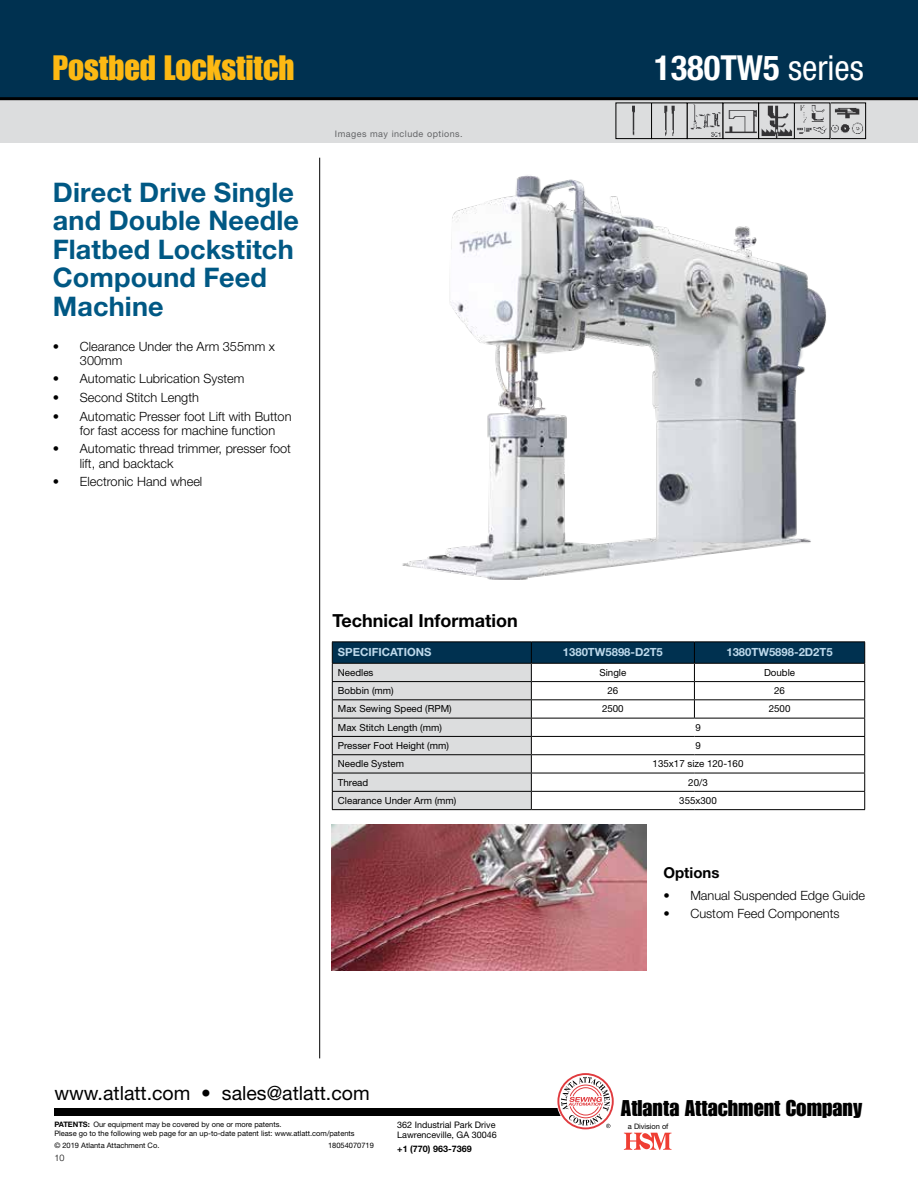
<style>
.page{position:relative;width:918px;height:1188px;background:#fff}
.page>*{position:absolute;margin:0;border:0;box-sizing:border-box;transform-origin:0 0}
.t1{font:34.5px "Impact LT Std";color:#fdb913}
.t2{font:700 condensed 34.5px "Helvetica Neue LT Std";color:#fff}
.t3{font:700 27px/28.5px "Helvetica Neue LT Std";letter-spacing:.005em;color:#005884}
.t4{font:22.35px "Impact LT Std";color:#000}
.t5{font:19.5px "Helvetica Neue LT Std";color:#000}
.t6{font:700 18px "Helvetica Neue LT Std";color:#000}
.t7{font:700 15px "Helvetica Neue LT Std";color:#000}
.t8{font:300 12.75px/14.2px "Helvetica Neue LT Std";color:#000}
.t9{font:700 11.25px "Helvetica Neue LT Std";color:#bdd9eb}
.t10{font:9.75px "Helvetica Neue LT Std";color:#000}
.t11{font:9px/10.5px "Helvetica Neue LT Std";color:#000}
.t12{font:9px "Helvetica Neue LT Std";letter-spacing:.05em;color:#636466}
.t13{font:700 9px "Helvetica Neue LT Std";color:#000}
.t14{font:300 9px "Helvetica Neue LT Std";color:#000}
.t15{font:7.5px/9px "Helvetica Neue LT Std";color:#000}
.s1{font-weight:400}
.s2{font-weight:700}
</style>
<div class="page">
<div style="left:0;top:99px;width:918px;height:44px;background:#dcddde"></div>
<div style="left:0;top:0;width:918px;height:99px;background:#003150"></div>
<div style="left:54px;top:1108px;width:511px;height:8px;background:#000"></div>
<svg style="left:557px;top:1073px;width:57px;height:56px"></svg>
<hr style="left:0;top:97px;width:918px;height:3px;background:#000">
<hr style="left:319px;top:158px;width:1px;height:900px;background:#000">
<svg style="left:624px;top:1133px;width:47px;height:17px"></svg>
<img style="left:402px;top:175px;width:424px;height:405px">
<svg style="left:332px;top:642px;width:533px;height:167px"></svg>
<hr style="left:332px;top:809px;width:199px;height:1px;background:#000">
<hr style="left:531px;top:809px;width:163px;height:1px;background:#000">
<hr style="left:694px;top:809px;width:171px;height:1px;background:#000">
<img style="left:332px;top:824px;width:315px;height:146px">
<img style="left:632px;top:105px;width:3px;height:31px">
<div style="left:616px;top:103px;width:36px;height:36px;border:1px solid #000"></div>
<div style="left:651px;top:103px;width:37px;height:36px;border:1px solid #000"></div>
<svg style="left:690px;top:105px;width:31px;height:32px"></svg>
<div style="left:687px;top:103px;width:36px;height:36px;border:1px solid #000"></div>
<svg style="left:725px;top:110px;width:32px;height:24px"></svg>
<div style="left:723px;top:103px;width:36px;height:36px;border:1px solid #000"></div>
<svg style="left:832px;top:107px;width:31px;height:27px"></svg>
<div style="left:830px;top:103px;width:36px;height:36px;border:1px solid #000"></div>
<svg style="left:797px;top:105px;width:30px;height:29px"></svg>
<div style="left:794px;top:103px;width:36px;height:36px;border:1px solid #000"></div>
<svg style="left:761px;top:105px;width:32px;height:32px"></svg>
<div style="left:758px;top:103px;width:37px;height:36px;border:1px solid #000"></div>
<h1 class="t1" style="left:53px;top:48px;width:243px">Postbed Lockstitch</h1>
<h1 class="t2" style="left:654px;top:47px;width:211px">1380TW5 <span class="s1">series</span></h1>
<h2 class="t3" style="left:53px;top:177px;width:248px">Direct Drive Single and Double Needle<br>Flatbed Lockstitch<br>Compound Feed<br>Machine</h2>
<p class="t8" style="left:80px;top:339px;width:197px;text-indent:-27px">• Clearance Under the Arm 355mm x<br>300mm</p>
<p class="t8" style="left:53px;top:372px;width:193px">• Automatic Lubrication System</p>
<p class="t8" style="left:53px;top:390px;width:148px">• Second Stitch Length</p>
<p class="t8" style="left:80px;top:409px;width:213px;text-indent:-27px">• Automatic Presser foot Lift with Button for fast access for machine function</p>
<p class="t8" style="left:80px;top:441px;width:213px;text-indent:-27px">• Automatic thread trimmer, presser foot lift, and backtack</p>
<p class="t8" style="left:53px;top:474px;width:151px">• Electronic Hand wheel</p>
<p class="t12" style="left:335px;top:128px;width:129px">Images may include options.</p>
<h3 class="t6" style="left:333px;top:610px;width:187px">Technical Information</h3>
<p class="t9" style="left:338px;top:645px;width:95px">SPECIFICATIONS</p>
<p class="t9" style="left:563px;top:645px;width:101px">1380TW5898-D2T5</p>
<p class="t9" style="left:726px;top:645px;width:108px">1380TW5898-2D2T5</p>
<p class="t10" style="left:338px;top:667px;width:37px">Needles</p>
<p class="t10" style="left:599px;top:667px;width:28px">Single</p>
<p class="t10" style="left:764px;top:667px;width:33px">Double</p>
<p class="t10" style="left:338px;top:685px;width:57px">Bobbin (mm)</p>
<p class="t10" style="left:607px;top:685px;width:12px">26</p>
<p class="t10" style="left:774px;top:685px;width:12px">26</p>
<p class="t10" style="left:338px;top:703px;width:115px">Max Sewing Speed (RPM)</p>
<p class="t10" style="left:602px;top:703px;width:23px">2500</p>
<p class="t10" style="left:769px;top:703px;width:23px">2500</p>
<p class="t10" style="left:338px;top:721px;width:106px">Max Stitch Length (mm)</p>
<p class="t10" style="left:695px;top:721px;width:7px">9</p>
<p class="t10" style="left:338px;top:740px;width:113px">Presser Foot Height (mm)</p>
<p class="t10" style="left:695px;top:740px;width:7px">9</p>
<p class="t10" style="left:338px;top:758px;width:68px">Needle System</p>
<p class="t10" style="left:653px;top:758px;width:92px">135x17 size 120-160</p>
<p class="t10" style="left:338px;top:776px;width:32px">Thread</p>
<p class="t10" style="left:688px;top:776px;width:21px">20/3</p>
<p class="t10" style="left:338px;top:795px;width:120px">Clearance Under Arm (mm)</p>
<p class="t10" style="left:679px;top:795px;width:39px">355x300</p>
<p class="t7" style="left:663px;top:864px;width:58px">Options</p>
<p class="t8" style="left:663px;top:888px;width:203px">• Manual Suspended Edge Guide</p>
<p class="t8" style="left:663px;top:906px;width:178px">• Custom Feed Components</p>
<h3 class="t5" style="left:54px;top:1081px;width:317px">www.atlatt.com • sales@atlatt.com</h3>
<p class="t15" style="left:54px;top:1119px;width:302px"><span class="s2">PATENTS:</span> Our equipment may be covered by one or more patents.<br>Please go to the following web page for an up-to-date patent list: www.atlatt.com/patents</p>
<p class="t15" style="left:54px;top:1140px;width:107px">© 2019 Atlanta Attachment Co.</p>
<p class="t15" style="left:328px;top:1140px;width:47px">18054070719</p>
<p class="t14" style="left:54px;top:1153px;width:12px">10</p>
<p class="t11" style="left:397px;top:1119px;width:101px">362 Industrial Park Drive<br>Lawrenceville, GA 30046</p>
<p class="t13" style="left:397px;top:1143px;width:76px">+1 (770) 963-7369</p>
<h3 class="t4" style="left:621px;top:1095px;width:243px">Atlanta Attachment Company</h3>
<p class="t15" style="left:628px;top:1122px;width:42px">a Division of</p>
</div>
